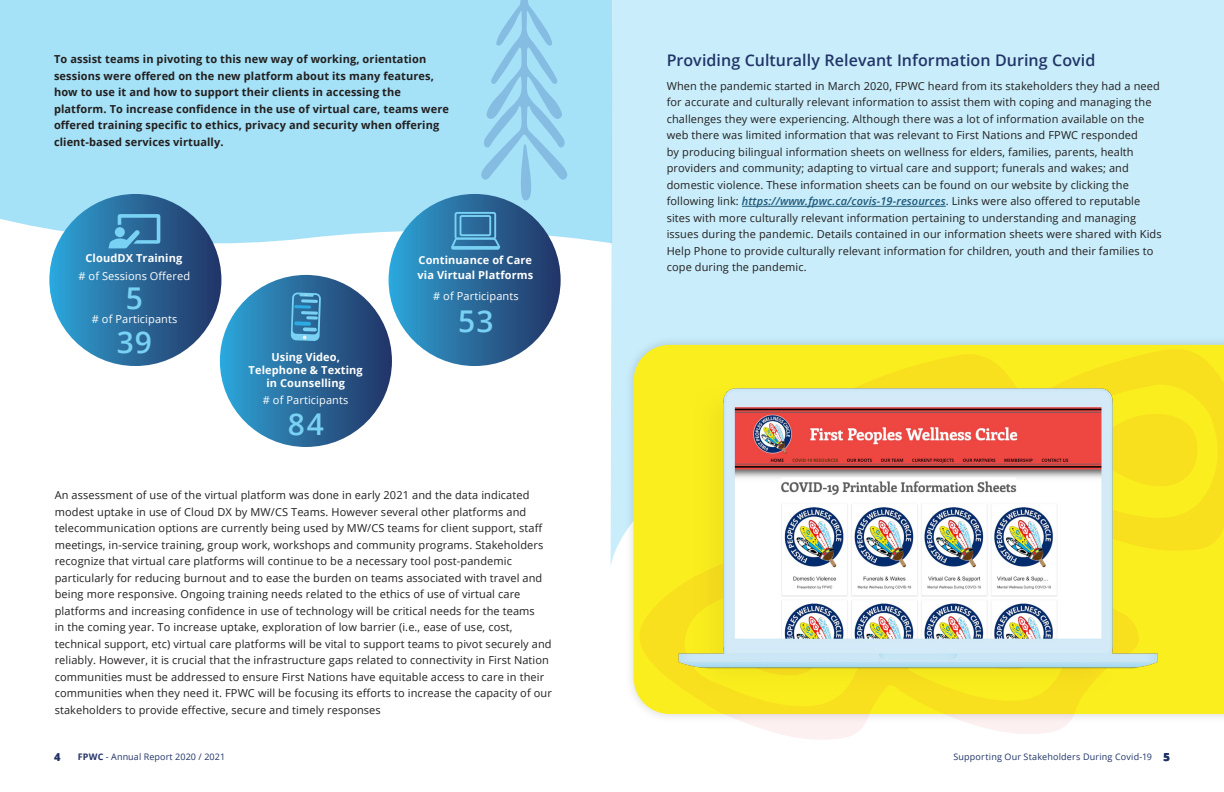
<style>
.page{position:relative;width:1224px;height:792px;background:#fff}
.page>*{position:absolute;margin:0;border:0;box-sizing:border-box;transform-origin:0 0}
.t1{font:600 30px "Open Sans";color:#79d1f3}
.t2{font:600 16px "Open Sans";letter-spacing:.005em;color:#213468}
.t3{font:11px/16.5px "Open Sans";letter-spacing:.01em;color:#221f1f}
.t4{font:700 11px/16.5px "Open Sans";letter-spacing:.01em;color:#221f1f}
.t5{font:700 11px/13px "Open Sans";letter-spacing:.01em;color:#fff;text-align:center}
.t6{font:11px "Open Sans";letter-spacing:.01em;color:#fff}
.t7{font:800 11px "Open Sans";color:#223368}
.t8{font:9px "Open Sans";letter-spacing:.02em;color:#213468}
.t9{font:9px "Open Sans";letter-spacing:.01em;color:#223368}
.s1{font-weight:600;font-style:italic;color:#1e587a}
.s2{font-weight:700}
.s3{font-style:italic}
.s4{font-weight:800;font-size:11px;color:#223368}
</style>
<div class="page">
<div style="left:611px;top:0;width:613px;height:307px;background:#c9edfa"></div>
<div style="left:0;top:0;width:612px;height:250px;background:#a5e1f7"></div>
<div style="left:389px;top:194px;width:172px;height:172px;background:linear-gradient(to right,#2ca2d5,#273666);border-radius:86px"></div>
<div style="left:49px;top:194px;width:172px;height:172px;background:linear-gradient(to right,#30a6d7,#223264);border-radius:86px"></div>
<div style="left:220px;top:275px;width:172px;height:172px;background:linear-gradient(to right,#2ea4d6,#243464);border-radius:86px"></div>
<svg style="left:451px;top:212px;width:49px;height:38px;background:#458cb8"></svg>
<svg style="left:639px;top:702px;width:502px;height:38px"></svg>
<hr style="left:742px;top:206px;width:204px;height:1px;background:#1e587a">
<img style="left:610px;top:307px;width:614px;height:395px">
<svg style="left:108px;top:214px;width:52px;height:34px;background:#448db8"></svg>
<div style="left:115px;top:227px;width:10px;height:10px;background:#79d1f3;border-radius:50%"></div>
<svg style="left:481px;top:0;width:87px;height:202px;background:#9ad4ef"></svg>
<svg style="left:291px;top:292px;width:30px;height:49px"></svg>
<p class="t4" style="left:54px;top:51px;width:396px">To assist teams in pivoting to this new way of working, orientation sessions were offered on the new platform about its many features, how to use it and how to support their clients in accessing the platform. To increase confidence in the use of virtual care, teams were offered training specific to ethics, privacy and security when offering client-based services virtually.</p>
<p class="t5" style="left:86px;top:251px;width:98px">CloudDX Training</p>
<p class="t6" style="left:79px;top:268px;width:113px"># of Sessions Offered</p>
<p class="t6" style="left:92px;top:312px;width:87px"># of Participants</p>
<h2 class="t1" style="left:126px;top:277px;width:19px">5</h2>
<h2 class="t1" style="left:117px;top:321px;width:37px">39</h2>
<p class="t5" style="left:249px;top:350px;width:116px">Using Video,<br>Telephone &amp; Texting in Counselling</p>
<p class="t6" style="left:263px;top:392px;width:87px"># of Participants</p>
<h2 class="t1" style="left:288px;top:404px;width:38px">84</h2>
<p class="t5" style="left:419px;top:254px;width:115px">Continuance of Care</p>
<p class="t5" style="left:418px;top:269px;width:117px">via Virtual Platforms</p>
<p class="t6" style="left:433px;top:289px;width:87px"># of Participants</p>
<h2 class="t1" style="left:458px;top:300px;width:37px">53</h2>
<p class="t3" style="left:55px;top:487px;width:499px">An assessment of use of the virtual platform was done in early 2021 and the data indicated modest uptake in use of Cloud DX by MW/CS Teams. However several other platforms and telecommunication options are currently being used by MW/CS teams for client support, staff meetings, in-service training, group work, workshops and community programs. Stakeholders recognize that virtual care platforms will continue to be a necessary tool post-pandemic particularly for reducing burnout and to ease the burden on teams associated with travel and being more responsive. Ongoing training needs related to the ethics of use of virtual care platforms and increasing confidence in use of technology will be critical needs for the teams<br>in the coming year. To increase uptake, exploration of low barrier (i.e., ease of use, cost, technical support, etc) virtual care platforms will be vital to support teams to pivot securely and reliably. However, it is crucial that the infrastructure gaps related to connectivity in First Nation communities must be addressed to ensure First Nations have equitable access to care in their communities when they need it. FPWC will be focusing its efforts to increase the capacity of our stakeholders to provide effective, secure and timely responses</p>
<h3 class="t2" style="left:667px;top:49px;width:430px">Providing Culturally Relevant Information During Covid</h3>
<h3 class="t3" style="left:667px;top:77px;width:497px">When the pandemic started in March 2020, FPWC heard from its stakeholders they had a need for accurate and culturally relevant information to assist them with coping and managing the challenges they were experiencing. Although there was a lot of information available on the web there was limited information that was relevant to First Nations and FPWC responded<br>by producing bilingual information sheets on wellness for elders, families, parents, health providers and community; adapting to virtual care and support; funerals and wakes; and domestic violence. These information sheets can be found on our website by clicking the following link: <span class="s1">https://www.fpwc.ca/covis-19-resources</span>. Links were also offered to reputable sites with more culturally relevant information pertaining to understanding and managing issues during the pandemic. Details contained in our information sheets were shared with Kids Help Phone to provide culturally relevant information for children, youth and their families to cope during the pandemic.</h3>
<p class="t7" style="left:54px;top:748px;width:8px">4</p>
<p class="t9" style="left:78px;top:750px;width:149px"><span class="s2">FPWC</span> <span class="s3">-</span> Annual Report 2020 / 2021</p>
<p class="t8" style="left:953px;top:750px;width:218px">Supporting Our Stakeholders During Covid-19 <span class="s4">5</span></p>
</div>
